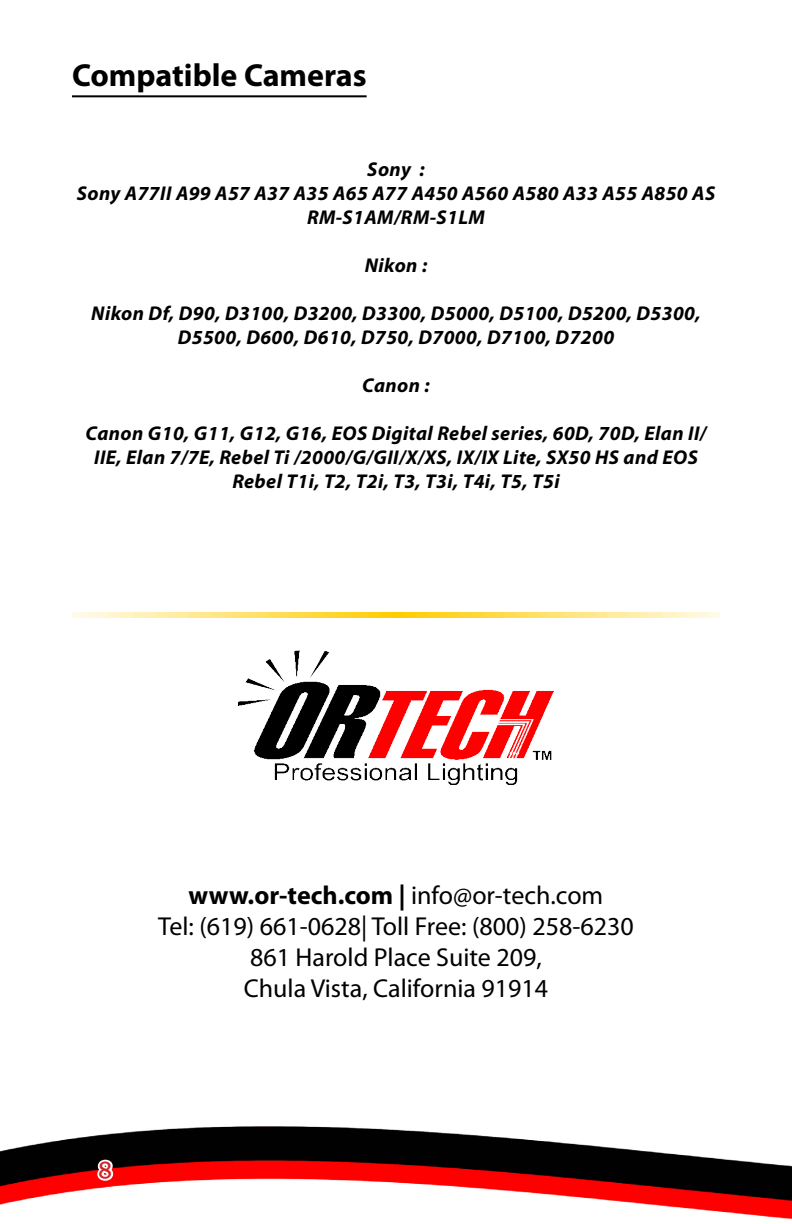
<style>
.page{position:relative;width:792px;height:1224px;background:#fff}
.page>*{position:absolute;margin:0;border:0;box-sizing:border-box;transform-origin:0 0}
.Title-Main_short_rul{font:700 32px "Myriad Pro";color:#000001}
.t1{font:26px "Myriad Pro";color:#000001}
.t2{font:700 26px "Myriad Pro";color:#000001}
.t3{font:700 24px "Skia MK";color:#d1232a}
.Congrats-Title{font:italic 700 20px/24px "Myriad Pro";letter-spacing:.02em;color:#000;text-align:center}
.s1{font-weight:400}
</style>
<div class="page">
<img style="left:0;top:1127px;width:792px;height:92px">
<hr style="left:72px;top:95px;width:295px;height:2px;background:#000001">
<img style="left:238px;top:650px;width:316px;height:135px">
<img style="left:72px;top:612px;width:648px;height:6px">
<svg style="left:94px;top:1156px;width:22px;height:28px"></svg>
<p class="Title-Main_short_rul" style="left:72px;top:58px;width:296px">Compatible Cameras</p>
<p class="Congrats-Title" style="left:367px;top:158px;width:59px">Sony :</p>
<p class="Congrats-Title" style="left:77px;top:182px;width:640px">Sony A77II A99 A57 A37 A35 A65 A77 A450 A560 A580 A33 A55 A850 AS<br>RM-S1AM/RM-S1LM</p>
<p class="Congrats-Title" style="left:365px;top:254px;width:64px">Nikon :</p>
<p class="Congrats-Title" style="left:91px;top:302px;width:611px">Nikon Df, D90, D3100, D3200, D3300, D5000, D5100, D5200, D5300,<br>D5500, D600, D610, D750, D7000, D7100, D7200</p>
<p class="Congrats-Title" style="left:362px;top:374px;width:69px">Canon :</p>
<p class="Congrats-Title" style="left:86px;top:422px;width:622px">Canon G10, G11, G12, G16, EOS Digital Rebel series, 60D, 70D, Elan II/<br>IIE, Elan 7/7E, Rebel Ti /2000/G/GII/X/XS, IX/IX Lite, SX50 HS and EOS<br>Rebel T1i, T2, T2i, T3, T3i, T4i, T5, T5i</p>
<p class="t2" style="left:189px;top:880px;width:416px">www.or-tech.com | <span class="s1">info@or-tech.com</span></p>
<p class="t1" style="left:158px;top:912px;width:477px">Tel: (619) 661-0628| Toll Free: (800) 258-6230</p>
<p class="t1" style="left:250px;top:943px;width:293px">861 Harold Place Suite 209,</p>
<p class="t1" style="left:244px;top:974px;width:306px">Chula Vista, California 91914</p>
<p class="t3" style="left:98px;top:1156px;width:15px">8</p>
</div>
